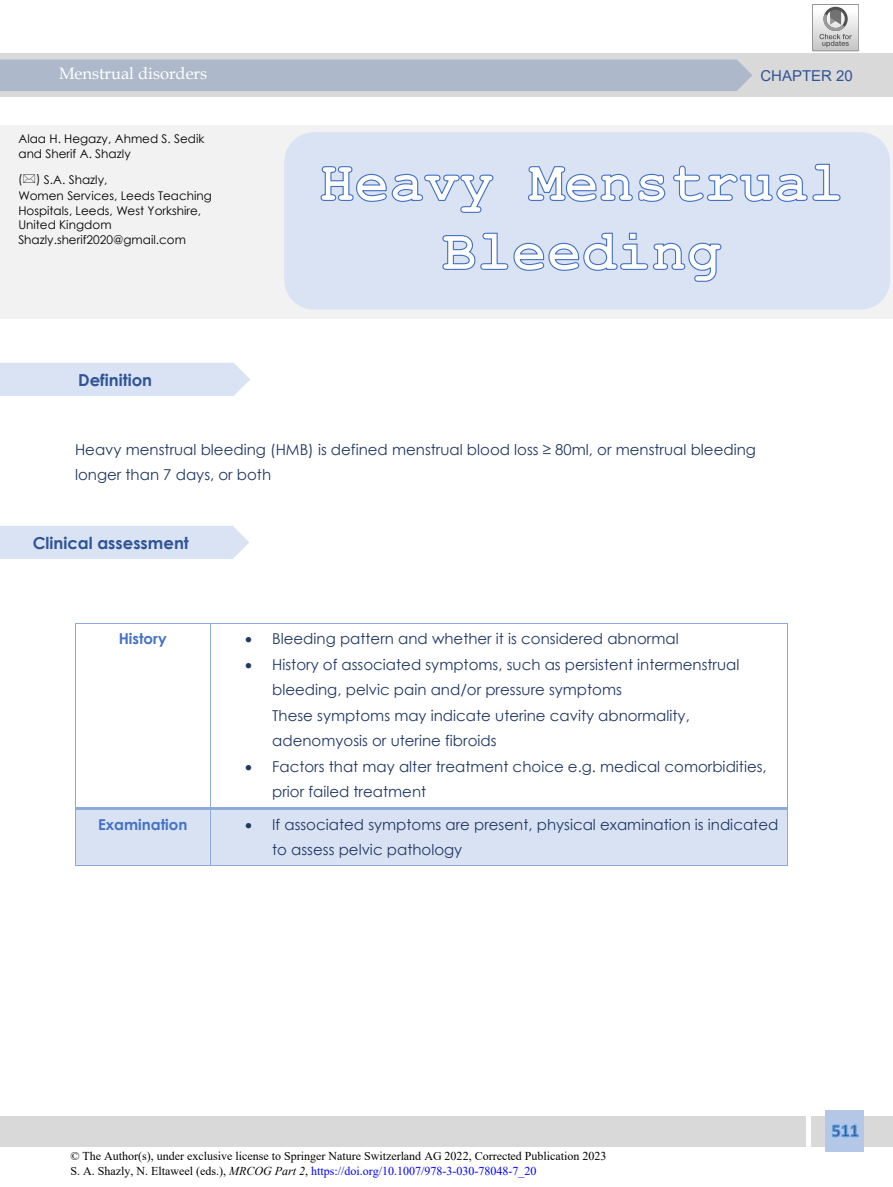
<style>
.page{position:relative;width:893px;height:1187px;background:#fff}
.page>*{position:absolute;margin:0;border:0;box-sizing:border-box;transform-origin:0 0}
.t1{font:16.5px "Century Gothic Bold 31";color:#2f5496}
.t2{font:16.5px "Book Antiqua 25";color:#fff}
.t3{font:15px/25.5px "Century Gothic";color:#1f3864}
.t4{font:15px "Century Gothic Bold 31";color:#4472c4}
.t5{font:15px "Arial 40";color:#2f5496}
.t6{font:12px/14.7px "Century Gothic 4";color:#000}
.t7{font:12px "Times New Roman";color:#000}
.t8{font:12px "Times New Roman 6";color:#00f}
.t9{font:12px/14.7px "Century Gothic 2";color:#000}
.s1{font-family:"Century Gothic 3"}
.s2{color:#000}
.s3{font-family:"Times New Roman cursiva";color:#000}
</style>
<div class="page">
<div style="left:0;top:53px;width:893px;height:43px;background:#d9d9d9"></div>
<div style="left:0;top:59px;width:752px;height:32px;background:#adb9ca"></div>
<div style="left:811px;top:1115px;width:82px;height:31px;background:#d9d9d9"></div>
<div style="left:825px;top:1110px;width:39px;height:41px;background:#b4c7e7"></div>
<svg style="left:831px;top:1124px;width:28px;height:14px"></svg>
<div style="left:0;top:1115px;width:805px;height:31px;background:#d9d9d9"></div>
<hr style="left:76px;top:623px;width:134px;height:1px;background:#8eaadb">
<hr style="left:210px;top:623px;width:577px;height:1px;background:#8eaadb">
<hr style="left:75px;top:624px;width:1px;height:183px;background:#8eaadb">
<hr style="left:210px;top:624px;width:1px;height:183px;background:#8eaadb">
<hr style="left:787px;top:624px;width:1px;height:183px;background:#8eaadb">
<div style="left:76px;top:809px;width:134px;height:55px;background:#d9e2f3"></div>
<div style="left:210px;top:809px;width:577px;height:55px;background:#d9e2f3"></div>
<hr style="left:76px;top:807px;width:134px;height:2px;background:#8eaadb">
<hr style="left:212px;top:807px;width:575px;height:2px;background:#8eaadb">
<hr style="left:75px;top:809px;width:1px;height:55px;background:#8eaadb">
<hr style="left:76px;top:864px;width:134px;height:1px;background:#8eaadb">
<hr style="left:210px;top:809px;width:1px;height:55px;background:#8eaadb">
<hr style="left:210px;top:864px;width:577px;height:1px;background:#8eaadb">
<hr style="left:787px;top:809px;width:1px;height:55px;background:#8eaadb">
<div style="left:0;top:525px;width:249px;height:34px;background:#dae3f3"></div>
<div style="left:0;top:125px;width:893px;height:193px;background:#f2f2f2"></div>
<div style="left:284px;top:132px;width:606px;height:177px;background:#dae3f3;border-radius:30px"></div>
<svg style="left:320px;top:163px;width:521px;height:50px"></svg>
<svg style="left:442px;top:232px;width:280px;height:50px"></svg>
<div style="left:0;top:363px;width:250px;height:33px;background:#dae3f3"></div>
<div style="left:812px;top:4px;width:47px;height:47px;background:linear-gradient(to bottom,#fff,#c6c6c6)"></div>
<div style="left:812px;top:4px;width:47px;height:47px;border:1px solid #8f8f8f"></div>
<svg style="left:819px;top:7px;width:33px;height:40px"></svg>
<p class="t2" style="left:59px;top:64px;width:150px">Menstrual disorders</p>
<p class="t5" style="left:760px;top:68px;width:94px">CHAPTER 20</p>
<p class="t9" style="left:19px;top:131px;width:188px">Alaa H. Hegazy, Ahmed S. Sedik and Sherif A. Shazly</p>
<p class="t9" style="left:18px;top:171px;width:91px"><span class="s1">( )</span> S.A. Shazly,</p>
<p class="t6" style="left:18px;top:188px;width:195px">Women Services, Leeds Teaching<br>Hospitals, Leeds, West Yorkshire,<br>United Kingdom<br>Shazly.sherif2020@gmail.com</p>
<p class="t1" style="left:78px;top:369px;width:75px">Definition</p>
<p class="t3" style="left:75px;top:436px;width:682px">Heavy menstrual bleeding (HMB) is defined menstrual blood loss ≥ 80ml, or menstrual bleeding longer than 7 days, or both</p>
<p class="t1" style="left:33px;top:532px;width:158px">Clinical assessment</p>
<p class="t4" style="left:119px;top:629px;width:49px">History</p>
<p class="t3" style="left:245px;top:626px;width:435px">• Bleeding pattern and whether it is considered abnormal</p>
<p class="t3" style="left:272px;top:651px;width:469px;text-indent:-27px">• History of associated symptoms, such as persistent intermenstrual bleeding, pelvic pain and/or pressure symptoms<br>These symptoms may indicate uterine cavity abnormality, adenomyosis or uterine fibroids</p>
<p class="t3" style="left:272px;top:753px;width:496px;text-indent:-27px">• Factors that may alter treatment choice e.g. medical comorbidities, prior failed treatment</p>
<p class="t4" style="left:98px;top:814px;width:91px">Examination</p>
<p class="t3" style="left:272px;top:811px;width:508px;text-indent:-27px">• If associated symptoms are present, physical examination is indicated to assess pelvic pathology</p>
<p class="t7" style="left:71px;top:1149px;width:538px">© The Author(s), under exclusive license to Springer Nature Switzerland AG 2022, Corrected Publication 2023</p>
<p class="t8" style="left:71px;top:1163px;width:468px"><span class="s2">S. A. Shazly, N. Eltaweel (eds.),</span> <span class="s3">MRCOG Part 2</span><span class="s2">,</span> https://doi.org/10.1007/978-3-030-78048-7_20</p>
</div>
